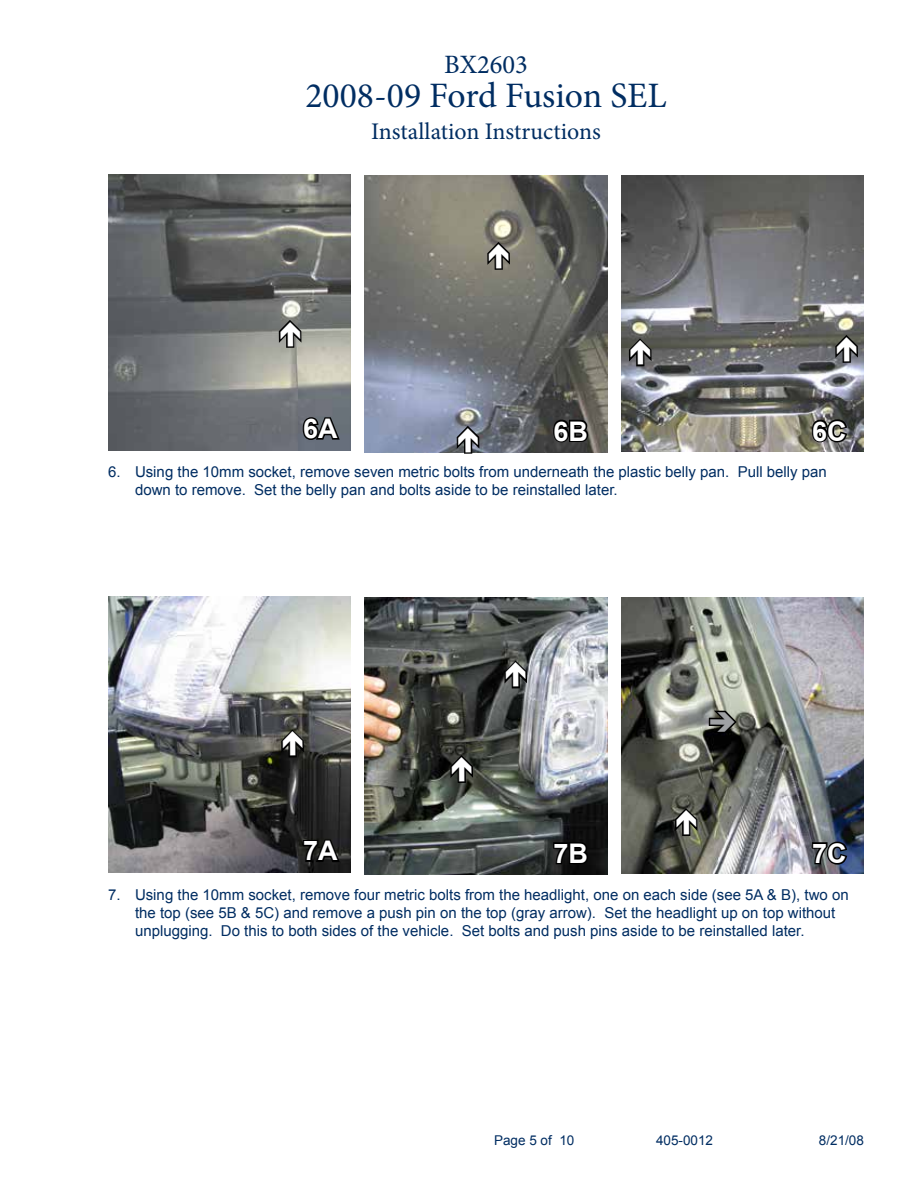
<style>
.page{position:relative;width:918px;height:1188px;background:#fff}
.page>*{position:absolute;margin:0;border:0;box-sizing:border-box;transform-origin:0 0}
.t1{font:35.7px "Minion Pro";color:#002d62}
.t2{font:700 27px "Arial";color:#fff}
.t3{font:26.55px "Minion Pro";color:#002d62}
.t4{font:23.85px "Minion Pro";color:#002d62}
.t5{font:15px/18px "Arial";color:#002d62}
.t6{font:13.5px "Arial";color:#002d62}
</style>
<div class="page">
<img style="left:108px;top:174px;width:243px;height:276px">
<svg style="left:301px;top:415px;width:41px;height:27px"></svg>
<img style="left:364px;top:176px;width:244px;height:276px">
<img style="left:621px;top:176px;width:243px;height:276px">
<svg style="left:810px;top:417px;width:39px;height:27px"></svg>
<svg style="left:551px;top:418px;width:39px;height:26px"></svg>
<img style="left:108px;top:596px;width:243px;height:277px">
<svg style="left:301px;top:837px;width:41px;height:26px"></svg>
<img style="left:364px;top:598px;width:244px;height:276px">
<img style="left:621px;top:598px;width:243px;height:276px">
<svg style="left:810px;top:840px;width:39px;height:26px"></svg>
<svg style="left:552px;top:840px;width:38px;height:26px"></svg>
<svg style="left:276px;top:318px;width:28px;height:31px"></svg>
<svg style="left:454px;top:424px;width:28px;height:30px"></svg>
<svg style="left:485px;top:240px;width:28px;height:31px"></svg>
<svg style="left:689px;top:358px;width:27px;height:31px"></svg>
<svg style="left:684px;top:234px;width:28px;height:31px"></svg>
<svg style="left:627px;top:336px;width:27px;height:32px"></svg>
<svg style="left:279px;top:727px;width:27px;height:32px"></svg>
<svg style="left:448px;top:753px;width:28px;height:31px"></svg>
<svg style="left:502px;top:658px;width:28px;height:32px"></svg>
<svg style="left:684px;top:656px;width:28px;height:32px"></svg>
<svg style="left:672px;top:780px;width:44px;height:58px;background:#494b42"></svg>
<svg style="left:707px;top:708px;width:32px;height:28px"></svg>
<svg style="left:833px;top:333px;width:28px;height:31px"></svg>
<h3 class="t3" style="left:444px;top:47px;width:85px">BX2603</h3>
<h1 class="t1" style="left:305px;top:72px;width:363px">2008-09 Ford Fusion SEL</h1>
<h3 class="t4" style="left:371px;top:115px;width:231px">Installation Instructions</h3>
<h2 class="t2" style="left:303px;top:411px;width:36px">6A</h2>
<p class="t5" style="left:135px;top:463px;width:693px;text-indent:-27px">6. Using the 10mm socket, remove seven metric bolts from underneath the plastic belly pan. Pull belly pan down to remove. Set the belly pan and bolts aside to be reinstalled later.</p>
<h2 class="t2" style="left:812px;top:413px;width:36px">6C</h2>
<h2 class="t2" style="left:554px;top:413px;width:36px">6B</h2>
<h2 class="t2" style="left:303px;top:833px;width:36px">7A</h2>
<p class="t5" style="left:135px;top:885px;width:715px;text-indent:-27px">7. Using the 10mm socket, remove four metric bolts from the headlight, one on each side (see 5A &amp; B), two on the top (see 5B &amp; 5C) and remove a push pin on the top (gray arrow). Set the headlight up on top without unplugging. Do this to both sides of the vehicle. Set bolts and push pins aside to be reinstalled later.</p>
<h2 class="t2" style="left:812px;top:836px;width:36px">7C</h2>
<h2 class="t2" style="left:554px;top:836px;width:36px">7B</h2>
<p class="t6" style="left:494px;top:1131px;width:82px">Page 5 of 10</p>
<p class="t6" style="left:656px;top:1131px;width:59px">405-0012</p>
<p class="t6" style="left:819px;top:1131px;width:47px">8/21/08</p>
</div>
